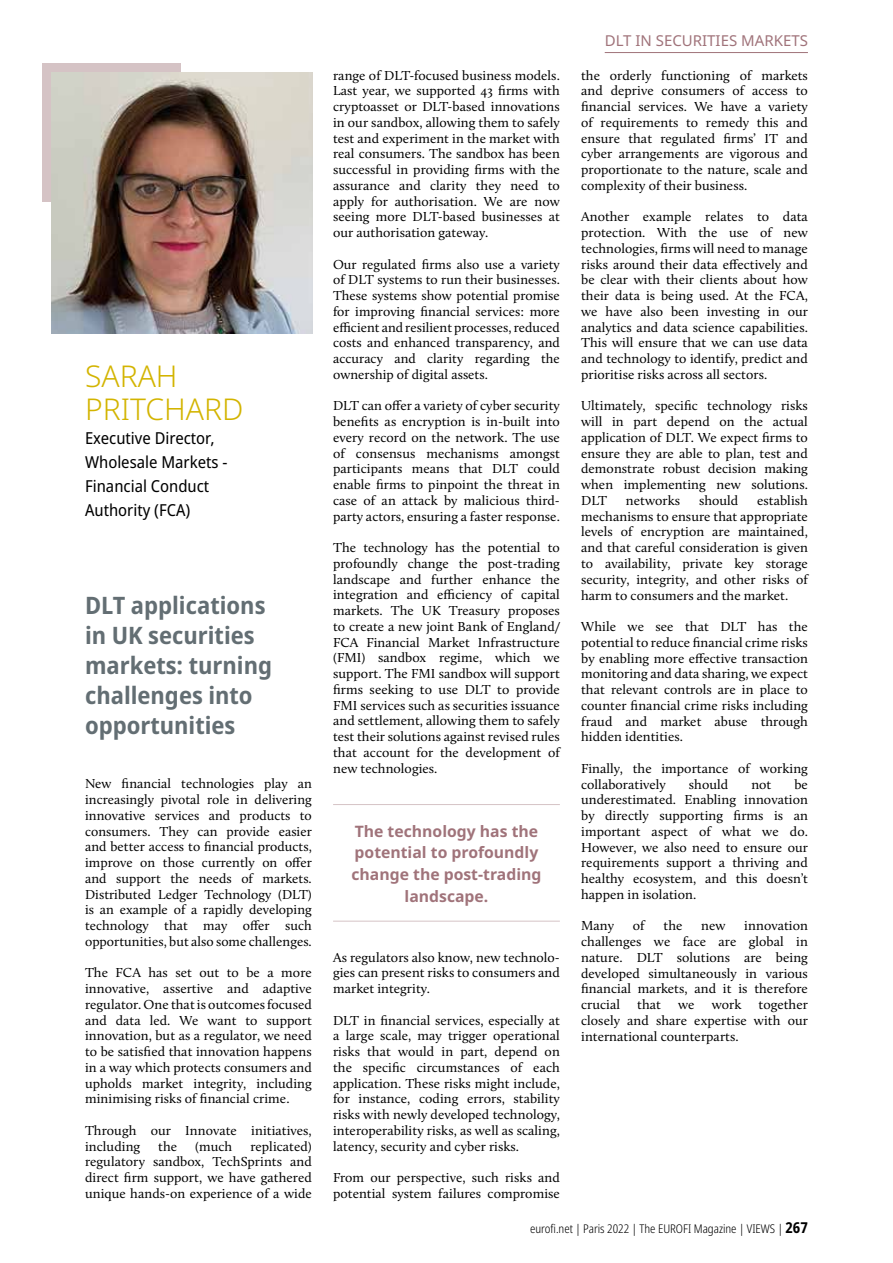
<style>
.page{position:relative;width:893px;height:1263px;background:#fff}
.page>*{position:absolute;margin:0;border:0;box-sizing:border-box;transform-origin:0 0}
.t1{font:300 30px/33px "Noto Sans";color:#d3b400}
.t2{font:700 semi-condensed 24px/30px "Noto Sans";color:#636e73}
.t3{font:semi-condensed 16.5px/24px "Noto Sans";color:#000}
.t4{font:700 15.75px/21.6px "Noto Sans";color:#a0737a;text-align:center}
.t5{font:15px "Noto Sans";color:#a0737a}
.t6{font:13.5px/15.8px "Calluna";letter-spacing:.005em;color:#000;text-align:justify}
.t7{font:300 condensed 12px "Noto Sans";color:#000}
.s1{font-weight:700;font-size:15px}
</style>
<div class="page">
<hr style="left:605px;top:52px;width:203px;height:1px;background:#a0737a">
<div style="left:43px;top:64px;width:138px;height:138px;background:#d5c3c5"></div>
<img style="left:51px;top:72px;width:262px;height:262px">
<hr style="left:333px;top:804px;width:227px;height:1px;background:#d5c3c5">
<hr style="left:333px;top:921px;width:227px;height:1px;background:#d5c3c5">
<h1 class="t1" style="left:85px;top:360px;width:160px">SARAH<br>PRITCHARD</h1>
<p class="t3" style="left:85px;top:427px;width:144px">Executive Director,<br>Wholesale Markets -<br>Financial Conduct<br>Authority (FCA)</p>
<h2 class="t2" style="left:85px;top:590px;width:189px">DLT applications in UK securities markets: turning challenges into opportunities</h2>
<p class="t6" style="left:85px;top:776px;width:228px">New financial technologies play an increasingly pivotal role in delivering innovative services and products to consumers. They can provide easier and better access to financial products, improve on those currently on offer and support the needs of markets.<br>Distributed Ledger Technology (DLT) is an example of a rapidly developing technology that may offer such opportunities, but also some challenges.</p>
<p class="t6" style="left:85px;top:965px;width:228px">The FCA has set out to be a more innovative, assertive and adaptive regulator. One that is outcomes focused and data led. We want to support innovation, but as a regulator, we need to be satisfied that innovation happens in a way which protects consumers and upholds market integrity, including minimising risks of financial crime.</p>
<p class="t6" style="left:85px;top:1122px;width:228px">Through our Innovate initiatives, including</p>
<p class="t6" style="left:85px;top:1138px;width:228px;text-indent:165px">replicated) regulatory sandbox, TechSprints and direct firm support, we have gathered unique hands-on experience of a wide</p>
<p class="t6" style="left:158px;top:1138px;width:20px">the</p>
<p class="t6" style="left:195px;top:1138px;width:39px">(much</p>
<p class="t6" style="left:333px;top:67px;width:228px">range of DLT-focused business models.<br>Last year, we supported 43 firms with cryptoasset or DLT-based innovations in our sandbox, allowing them to safely test and experiment in the market with real consumers. The sandbox has been successful in providing firms with the assurance and clarity they need to apply for authorisation. We are now seeing more DLT-based businesses at our authorisation gateway.</p>
<p class="t6" style="left:333px;top:256px;width:228px">Our regulated firms also use a variety of DLT systems to run their businesses.<br>These systems show potential promise for improving financial services: more efficient and resilient processes, reduced costs and enhanced transparency, and accuracy and clarity regarding the ownership of digital assets.</p>
<p class="t6" style="left:333px;top:398px;width:228px">DLT can offer a variety of cyber security benefits as encryption is in-built into every record on the network. The use of consensus mechanisms amongst participants means that DLT could enable firms to pinpoint the threat in case of an attack by malicious third&shy;party actors, ensuring a faster response.</p>
<p class="t6" style="left:333px;top:540px;width:228px">The technology has the potential to profoundly change the post-trading landscape and further enhance the integration and efficiency of capital markets. The UK Treasury proposes to create a new joint Bank of England/ FCA Financial Market Infrastructure (FMI) sandbox regime, which we support. The FMI sandbox will support firms seeking to use DLT to provide FMI services such as securities issuance and settlement, allowing them to safely test their solutions against revised rules that account for the development of new technologies.</p>
<p class="t4" style="left:351px;top:821px;width:191px">The technology has the potential to profoundly change the post-trading landscape.</p>
<p class="t6" style="left:333px;top:949px;width:228px">As regulators also know, new technolo&shy;gies can present risks to consumers and market integrity.</p>
<p class="t6" style="left:333px;top:1012px;width:228px">DLT in financial services, especially at a large scale, may trigger operational risks that would in part, depend on the specific circumstances of each application. These risks might include, for instance, coding errors, stability risks with newly developed technology, interoperability risks, as well as scaling, latency, security and cyber risks.</p>
<p class="t6" style="left:333px;top:1170px;width:228px">From our perspective, such risks and potential system failures compromise</p>
<p class="t5" style="left:605px;top:30px;width:205px">DLT IN SECURITIES MARKETS</p>
<p class="t6" style="left:581px;top:67px;width:228px">the orderly functioning of markets and deprive consumers of access to financial services. We have a variety of requirements to remedy this and ensure that regulated firms’ IT and cyber arrangements are vigorous and proportionate to the nature, scale and complexity of their business.</p>
<p class="t6" style="left:581px;top:209px;width:228px">Another example relates to data protection. With the use of new technologies, firms will need to manage risks around their data effectively and be clear with their clients about how their data is being used. At the FCA, we have also been investing in our analytics and data science capabilities.<br>This will ensure that we can use data and technology to identify, predict and prioritise risks across all sectors.</p>
<p class="t6" style="left:581px;top:398px;width:228px">Ultimately, specific technology risks will in part depend on the actual application of DLT. We expect firms to ensure they are able to plan, test and demonstrate robust decision making when implementing new solutions.<br>DLT</p>
<p class="t6" style="left:581px;top:492px;width:228px;text-indent:176px">establish mechanisms to ensure that appropriate levels of encryption are maintained, and that careful consideration is given to availability, private key storage security, integrity, and other risks of harm to consumers and the market.</p>
<p class="t6" style="left:581px;top:618px;width:228px">While we see that DLT has the potential to reduce financial crime risks by enabling more effective transaction monitoring and data sharing, we expect that relevant controls are in place to counter financial crime risks including fraud and market abuse through hidden identities.</p>
<p class="t6" style="left:581px;top:760px;width:228px">Finally, the importance of working collaboratively</p>
<p class="t6" style="left:626px;top:492px;width:56px">networks</p>
<p class="t6" style="left:699px;top:492px;width:41px">should</p>
<p class="t6" style="left:581px;top:776px;width:228px;text-indent:213px">be underestimated. Enabling innovation by directly supporting firms is an important aspect of what we do.<br>However, we also need to ensure our requirements support a thriving and healthy ecosystem, and this doesn’t happen in isolation.</p>
<p class="t6" style="left:581px;top:918px;width:34px">Many</p>
<p class="t6" style="left:633px;top:918px;width:13px">of</p>
<p class="t6" style="left:663px;top:918px;width:20px">the</p>
<p class="t6" style="left:701px;top:918px;width:26px">new</p>
<p class="t6" style="left:689px;top:776px;width:41px">should</p>
<p class="t6" style="left:751px;top:776px;width:22px">not</p>
<p class="t6" style="left:581px;top:918px;width:228px;text-indent:163px">innovation challenges we face are global in nature. DLT solutions are being developed simultaneously in various financial markets, and it is therefore crucial</p>
<p class="t6" style="left:581px;top:996px;width:228px;text-indent:177px">together closely and share expertise with our international counterparts.</p>
<p class="t6" style="left:637px;top:996px;width:25px">that</p>
<p class="t6" style="left:678px;top:996px;width:18px">we</p>
<p class="t6" style="left:712px;top:996px;width:31px">work</p>
<p class="t7" style="left:530px;top:1220px;width:279px">eurofi.net | Paris 2022 | The EUROFI Magazine | VIEWS | <span class="s1">267</span></p>
</div>
